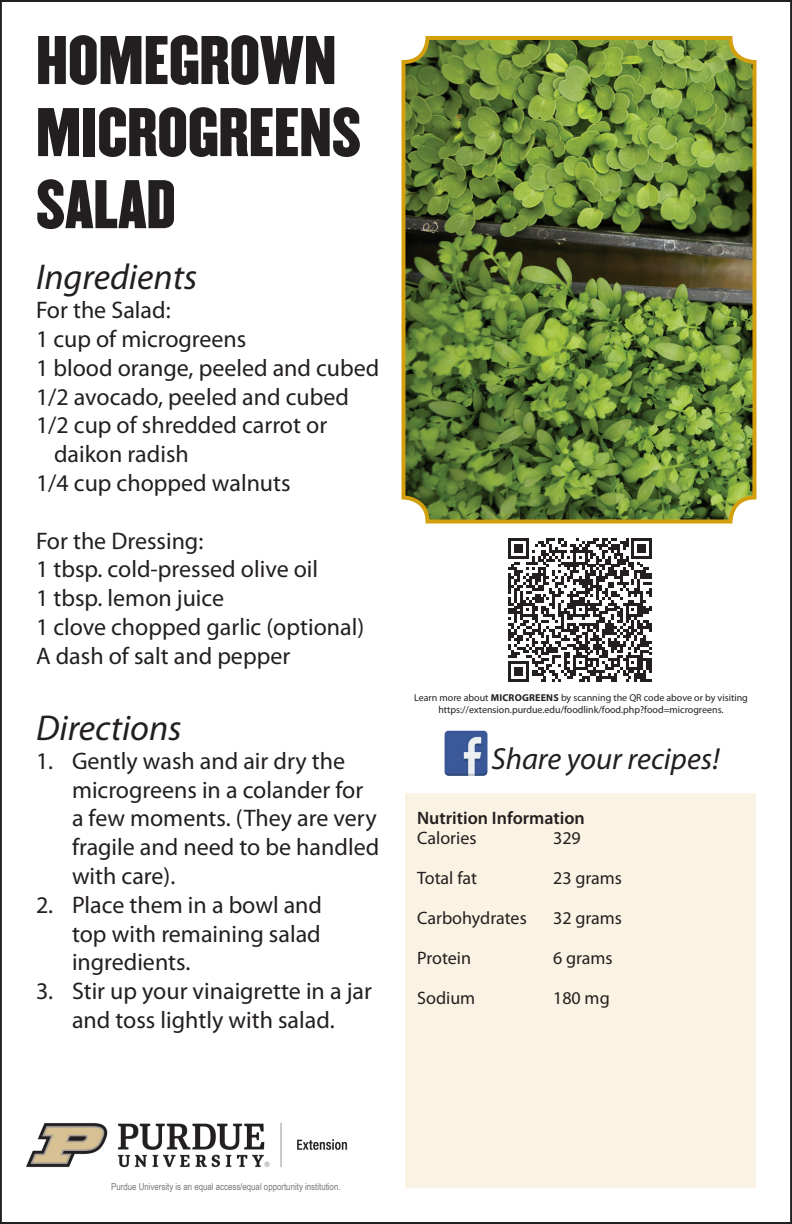
<style>
.page{position:relative;width:792px;height:1224px;background:#fff}
.page>*{position:absolute;margin:0;border:0;box-sizing:border-box;transform-origin:0 0}
.t1{font:60px/72px "Champion HTF Welterweight";color:#231f20}
.Subhead{font:italic 36px "Myriad Pro";color:#231f20}
.NUTRITION_INFO{font:italic 30.6px "Myriad Pro";color:#231f20}
.Ingredients{font:24px/28.8px "Myriad Pro";color:#231f20}
.NUMBERS{font:24px/28.8px "Myriad Pro";color:#231f20}
.NUTRITION_INFO-2{font:18px "Myriad Pro";color:#231f20}
.Nutrition_Semibold{font:600 18px "Myriad Pro";color:#231f20}
.QR_CODE{font:10px/12px "Myriad Pro";color:#231f20;text-align:center}
.t2{font:9.6px "Arial Narrow";color:#76787b}
.s1{font-weight:700}
</style>
<div class="page">
<img style="left:407px;top:41px;width:344px;height:478px">
<div style="left:402px;top:36px;width:354px;height:488px;border:4px solid #d49f0c;border-radius:24px"></div>
<svg style="left:508px;top:538px;width:144px;height:144px"></svg>
<div style="left:406px;top:794px;width:350px;height:394px;background:#faf2e2"></div>
<img style="left:444px;top:730px;width:44px;height:46px">
<img style="left:27px;top:1123px;width:321px;height:45px">
<p class="t1" style="left:36px;top:26px;width:327px">HOMEGROWN<br>MICROGREENS<br>SALAD</p>
<p class="Subhead" style="left:36px;top:255px;width:163px">Ingredients</p>
<p class="Ingredients" style="left:36px;top:295px;width:136px">For the Salad:</p>
<p class="Ingredients" style="left:36px;top:324px;width:212px">1 cup of microgreens</p>
<p class="Ingredients" style="left:36px;top:353px;width:345px">1 blood orange, peeled and cubed</p>
<p class="Ingredients" style="left:36px;top:382px;width:315px">1/2 avocado, peeled and cubed</p>
<p class="Ingredients" style="left:54px;top:411px;width:275px;text-indent:-18px">1/2 cup of shredded carrot or daikon radish</p>
<p class="Ingredients" style="left:36px;top:468px;width:256px">1/4 cup chopped walnuts</p>
<p class="Ingredients" style="left:36px;top:526px;width:169px">For the Dressing:</p>
<p class="Ingredients" style="left:36px;top:555px;width:284px">1 tbsp. cold-pressed olive oil</p>
<p class="Ingredients" style="left:36px;top:583px;width:190px">1 tbsp. lemon juice</p>
<p class="Ingredients" style="left:36px;top:612px;width:330px">1 clove chopped garlic (optional)</p>
<p class="Ingredients" style="left:36px;top:641px;width:256px">A dash of salt and pepper</p>
<p class="Subhead" style="left:36px;top:706px;width:147px">Directions</p>
<p class="NUMBERS" style="left:72px;top:746px;width:309px;text-indent:-36px">1. Gently wash and air dry the microgreens in a colander for a few moments. (They are very fragile and need to be handled with care).</p>
<p class="NUMBERS" style="left:72px;top:890px;width:252px;text-align:justify;text-indent:-36px">2. Place them in a bowl and top with remaining salad ingredients.</p>
<p class="NUMBERS" style="left:36px;top:976px;width:337px;text-align:center">3. Stir up your vinaigrette in a jar and toss lightly with salad.</p>
<p class="QR_CODE" style="left:414px;top:692px;width:335px">Learn more about <span class="s1">MICROGREENS</span> by scanning the QR code above or by visiting https://extension.purdue.edu/foodlink/food.php?food=microgreens.</p>
<p class="NUTRITION_INFO" style="left:491px;top:740px;width:230px">Share your recipes!</p>
<p class="Nutrition_Semibold" style="left:417px;top:807px;width:169px">Nutrition Information</p>
<p class="NUTRITION_INFO-2" style="left:417px;top:827px;width:61px">Calories</p>
<p class="NUTRITION_INFO-2" style="left:553px;top:827px;width:29px">329</p>
<p class="NUTRITION_INFO-2" style="left:417px;top:867px;width:62px">Total fat</p>
<p class="NUTRITION_INFO-2" style="left:553px;top:867px;width:70px">23 grams</p>
<p class="NUTRITION_INFO-2" style="left:417px;top:907px;width:111px">Carbohydrates</p>
<p class="NUTRITION_INFO-2" style="left:553px;top:907px;width:70px">32 grams</p>
<p class="NUTRITION_INFO-2" style="left:417px;top:947px;width:55px">Protein</p>
<p class="NUTRITION_INFO-2" style="left:553px;top:947px;width:61px">6 grams</p>
<p class="NUTRITION_INFO-2" style="left:417px;top:987px;width:60px">Sodium</p>
<p class="NUTRITION_INFO-2" style="left:553px;top:987px;width:58px">180 mg</p>
<p class="t2" style="left:111px;top:1180px;width:231px">Purdue University is an equal access/equal opportunity institution.</p>
</div>
